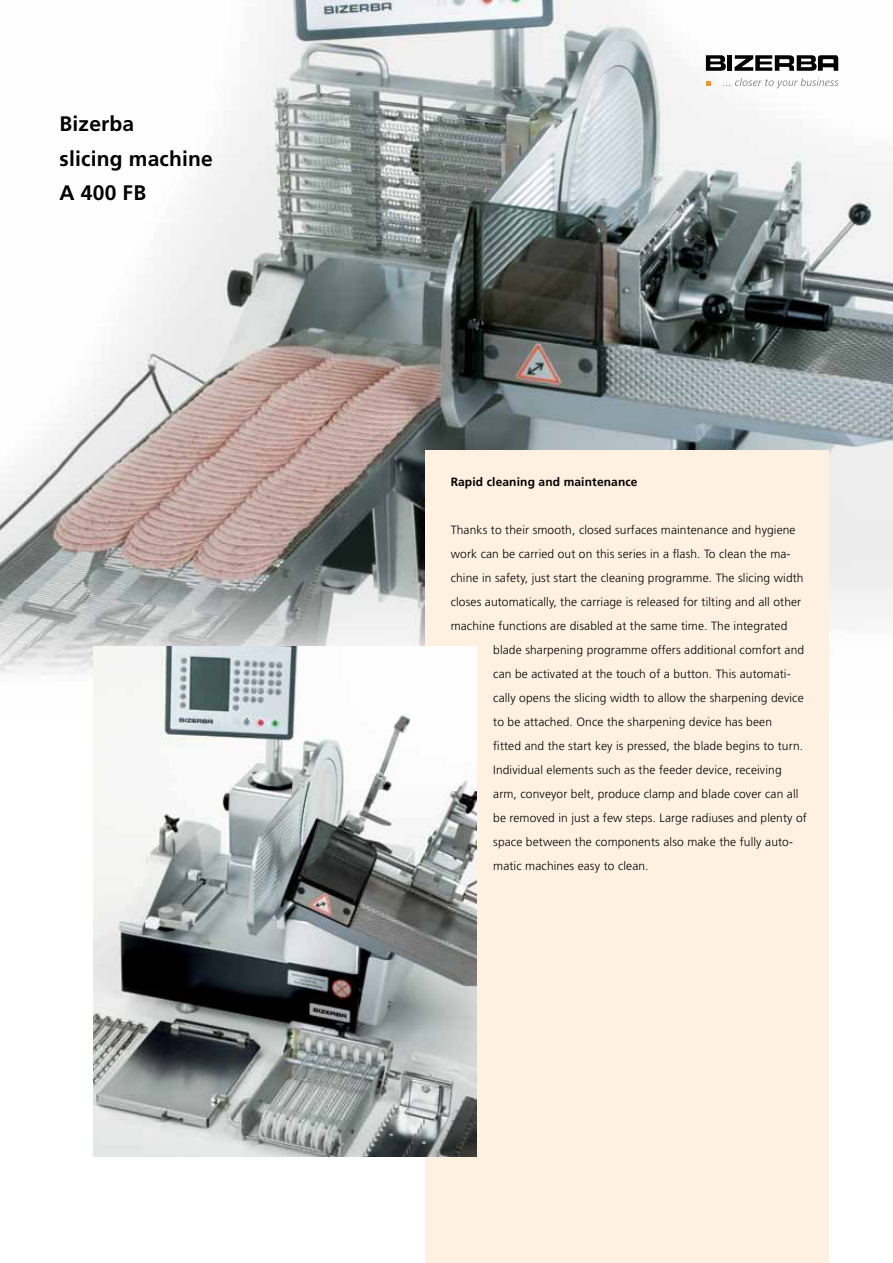
<style>
.page{position:relative;width:893px;height:1263px;background:#fff}
.page>*{position:absolute;margin:0;border:0;box-sizing:border-box;transform-origin:0 0}
.t1{font:700 21px/34.5px "Frutiger";letter-spacing:.01em;color:#000}
.t2{font:300 12px/24px "Frutiger";letter-spacing:.01em;color:#000}
.t3{font:700 12px "Frutiger";letter-spacing:.01em;color:#000}
</style>
<div class="page">
<img style="left:0;top:0;width:893px;height:716px">
<div style="left:727px;top:55px;width:5px;height:16px;background:#000"></div>
<svg style="left:706px;top:55px;width:20px;height:16px"></svg>
<svg style="left:734px;top:55px;width:104px;height:16px"></svg>
<svg style="left:723px;top:78px;width:115px;height:10px"></svg>
<svg style="left:706px;top:81px;width:5px;height:5px"></svg>
<div style="left:425px;top:451px;width:404px;height:812px;background:#fff1e2"></div>
<img style="left:94px;top:646px;width:382px;height:511px">
<h1 class="t1" style="left:60px;top:107px;width:155px">Bizerba<br>slicing machine<br>A 400 FB</h1>
<p class="t3" style="left:451px;top:474px;width:188px">Rapid cleaning and maintenance</p>
<p class="t2" style="left:451px;top:518px;width:354px">Thanks to their smooth, closed surfaces maintenance and hygiene work can be carried out on this series in a flash. To clean the ma&shy;chine in safety, just start the cleaning programme. The slicing width closes automatically, the carriage is released for tilting and all other machine functions are disabled at the same time. The integrated</p>
<p class="t2" style="left:493px;top:638px;width:315px">blade sharpening programme offers additional comfort and can be activated at the touch of a button. This automati&shy;cally opens the slicing width to allow the sharpening device to be attached. Once the sharpening device has been<br>fitted and the start key is pressed, the blade begins to turn.<br>Individual elements such as the feeder device, receiving arm, conveyor belt, produce clamp and blade cover can all be removed in just a few steps. Large radiuses and plenty of space between the components also make the fully auto&shy;matic machines easy to clean.</p>
</div>
